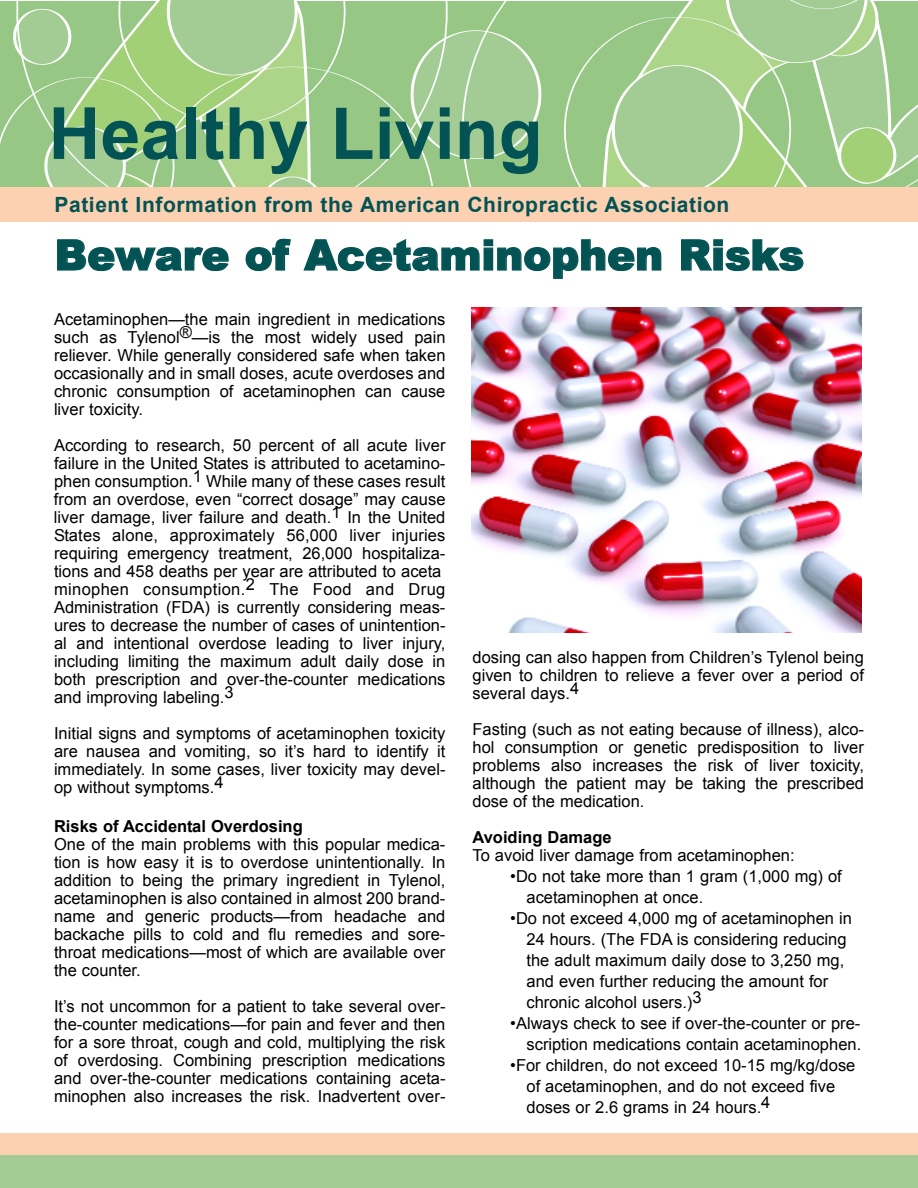
<style>
.page{position:relative;width:918px;height:1188px;background:#fff}
.page>*{position:absolute;margin:0;border:0;box-sizing:border-box;transform-origin:0 0}
.t1{font:700 72px "Arial";color:#035354}
.t2{font:900 42px "Arial";color:#035354}
.t3{font:700 21px "Arial";letter-spacing:.03em;color:#035354}
.t4{font:16.5px/18px "Arial";color:#000;text-align:justify}
.t5{font:700 16.5px "Arial";color:#000}
</style>
<div class="page">
<div style="left:0;top:1149px;width:918px;height:39px;background:#a2cc94"></div>
<div style="left:0;top:1133px;width:918px;height:21px;background:#fbd1b1"></div>
<div style="left:0;top:187px;width:917px;height:35px;background:#fbd1b1"></div>
<svg style="left:561px;top:1px;width:356px;height:186px;background:#a4ce91"></svg>
<svg style="left:0;top:1px;width:545px;height:186px;background:#a2cd8e"></svg>
<img style="left:471px;top:307px;width:390px;height:325px">
<h1 class="t1" style="left:48px;top:94px;width:496px">Healthy Living</h1>
<p class="t3" style="left:54px;top:193px;width:676px">Patient Information from the American Chiropractic Association</p>
<h2 class="t2" style="left:55px;top:224px;width:751px">Beware of Acetaminophen Risks</h2>
<p class="t4" style="left:54px;top:311px;width:393px">Acetaminophen—the main ingredient in medications such as Tylenol®—is the most widely used pain reliever. While generally considered safe when taken occasionally and in small doses, acute overdoses and chronic consumption of acetaminophen can cause liver toxicity.</p>
<p class="t4" style="left:54px;top:437px;width:393px;text-align:left">According to research, 50 percent of all acute liver failure in the United States is attributed to acetamino&shy;phen consumption.1 While many of these cases result from an overdose, even “correct dosage” may cause liver damage, liver failure and death.1 In the United States alone, approximately 56,000 liver injuries requiring emergency treatment, 26,000 hospitaliza&shy;tions and 458 deaths per year are attributed to aceta minophen consumption.2 The Food and Drug Administration (FDA) is currently considering meas&shy;ures to decrease the number of cases of unintention&shy;al and intentional overdose leading to liver injury, including limiting the maximum adult daily dose in both prescription and over-the-counter medications and improving labeling.3</p>
<p class="t4" style="left:54px;top:725px;width:393px">Initial signs and symptoms of acetaminophen toxicity are nausea and vomiting, so it’s hard to identify it immediately. In some cases, liver toxicity may devel&shy;op without symptoms.4</p>
<p class="t5" style="left:54px;top:817px;width:250px">Risks of Accidental Overdosing</p>
<p class="t4" style="left:54px;top:836px;width:393px">One of the main problems with this popular medica&shy;tion is how easy it is to overdose unintentionally. In addition to being the primary ingredient in Tylenol, acetaminophen is also contained in almost 200 brand&shy;name and generic products—from headache and backache pills to cold and flu remedies and sore&shy;throat medications—most of which are available over the counter.</p>
<p class="t4" style="left:54px;top:998px;width:393px">It’s not uncommon for a patient to take several over&shy;the-counter medications—for pain and fever and then for a sore throat, cough and cold, multiplying the risk of overdosing. Combining prescription medications and over-the-counter medications containing aceta&shy;minophen also increases the risk. Inadvertent over-</p>
<p class="t4" style="left:473px;top:648px;width:393px">dosing can also happen from Children’s Tylenol being given to children to relieve a fever over a period of several days.4</p>
<p class="t4" style="left:473px;top:720px;width:393px">Fasting (such as not eating because of illness), alco&shy;hol consumption or genetic predisposition to liver problems also increases the risk of liver toxicity, although the patient may be taking the prescribed dose of the medication.</p>
<p class="t5" style="left:473px;top:828px;width:141px">Avoiding Damage</p>
<p class="t4" style="left:473px;top:846px;width:324px">To avoid liver damage from acetaminophen:</p>
<p class="t4" style="left:527px;top:866px;width:317px;line-height:21px;text-indent:-16px">•Do not take more than 1 gram (1,000 mg) of acetaminophen at once.</p>
<p class="t4" style="left:527px;top:908px;width:327px;line-height:21px;text-align:left;text-indent:-16px">•Do not exceed 4,000 mg of acetaminophen in 24 hours. (The FDA is considering reducing the adult maximum daily dose to 3,250 mg, and even further reducing the amount for chronic alcohol users.)3</p>
<p class="t4" style="left:510px;top:1013px;width:352px;line-height:21px;text-align:right">•Always check to see if over-the-counter or pre&shy;scription medications contain acetaminophen.</p>
<p class="t4" style="left:527px;top:1055px;width:330px;line-height:21px;text-align:left;text-indent:-16px">•For children, do not exceed 10-15 mg/kg/dose of acetaminophen, and do not exceed five doses or 2.6 grams in 24 hours.4</p>
</div>
